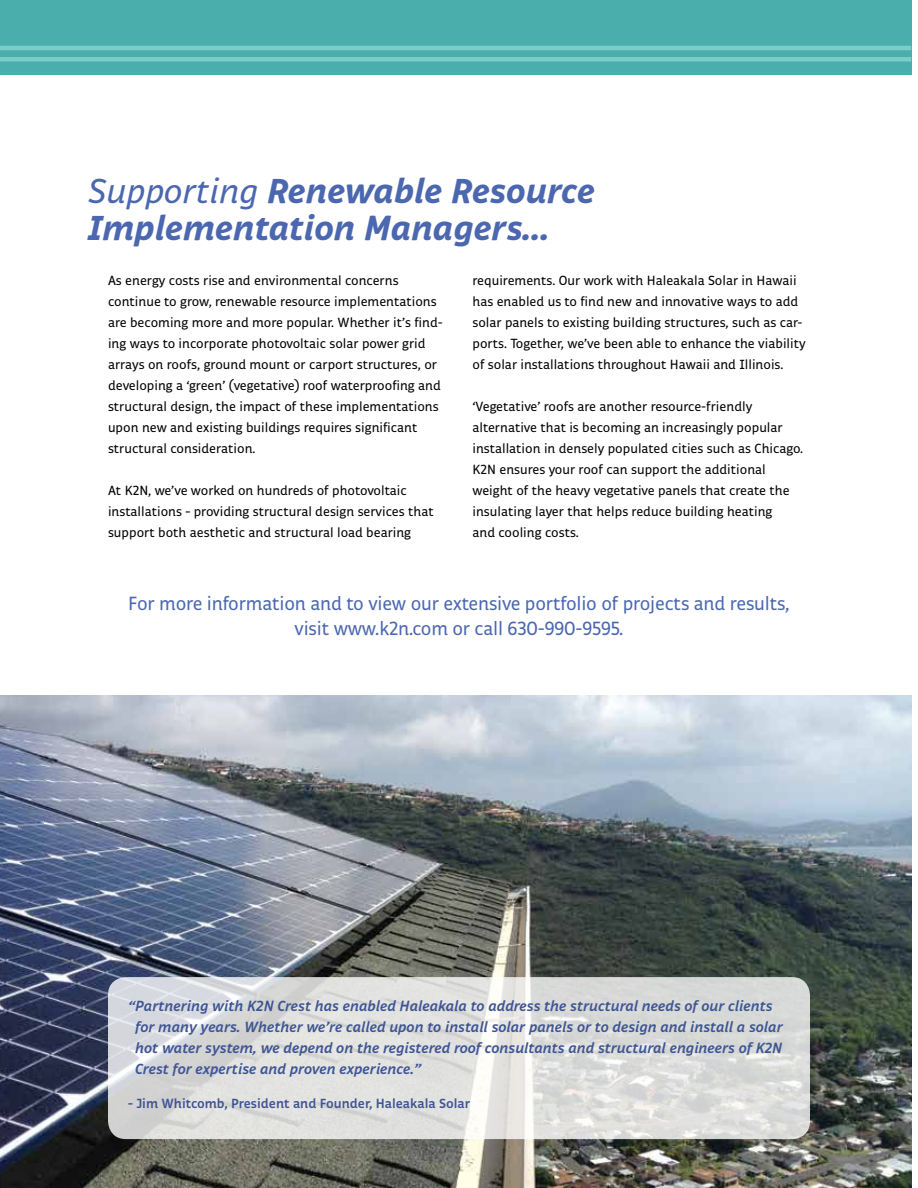
<style>
.page{position:relative;width:918px;height:1188px;background:#fff}
.page>*{position:absolute;margin:0;border:0;box-sizing:border-box;transform-origin:0 0}
.t1{font:italic 800 35.25px/37.5px "Respublika FY";color:#4b67b0}
.t2{font:19.5px/25.5px "Respublika FY";letter-spacing:-.01em;color:#4b67b0;text-align:center}
.t3{font:italic 700 15px/21px "Respublika FY";color:#3e5594}
.t4{font:13.5px/21px "Respublika FY";color:#000}
.t5{font:700 13.5px "Respublika FY";color:#3e5594}
.s1{font-weight:400}
</style>
<div class="page">
<div style="left:0;top:0;width:911px;height:74px;background:#4aafac"></div>
<hr style="left:0;top:46px;width:911px;height:4px;background:#7cccca">
<div style="left:0;top:57px;width:911px;height:5px;background:#7cccca"></div>
<img style="left:0;top:695px;width:911px;height:493px">
<svg style="left:108px;top:977px;width:702px;height:162px;background:#dddedd"></svg>
<h1 class="t1" style="left:88px;top:174px;width:509px"><span class="s1">Supporting</span> Renewable Resource<br>Implementation Managers…</h1>
<p class="t4" style="left:108px;top:270px;width:336px">As energy costs rise and environmental concerns continue to grow, renewable resource implementations are becoming more and more popular. Whether it’s find&shy;ing ways to incorporate photovoltaic solar power grid arrays on roofs, ground mount or carport structures, or developing a ‘green’ (vegetative) roof waterproofing and structural design, the impact of these implementations upon new and existing buildings requires significant structural consideration.</p>
<p class="t4" style="left:108px;top:481px;width:327px">At K2N, we’ve worked on hundreds of photovoltaic installations – providing structural design services that support both aesthetic and structural load bearing</p>
<p class="t4" style="left:472px;top:271px;width:335px">requirements. Our work with Haleakala Solar in Hawaii has enabled us to find new and innovative ways to add solar panels to existing building structures, such as car&shy;ports. Together, we’ve been able to enhance the viability of solar installations throughout Hawaii and Illinois.</p>
<p class="t4" style="left:472px;top:397px;width:332px">‘Vegetative’ roofs are another resource-friendly alternative that is becoming an increasingly popular installation in densely populated cities such as Chicago.<br>K2N ensures your roof can support the additional weight of the heavy vegetative panels that create the insulating layer that helps reduce building heating<br>and cooling costs.</p>
<h2 class="t2" style="left:128px;top:591px;width:663px">For more information and to view our extensive portfolio of projects and results, visit www.k2n.com or call 630-990-9595.</h2>
<p class="t3" style="left:135px;top:996px;width:649px;text-indent:-7px">“Partnering with K2N Crest has enabled Haleakala to address the structural needs of our clients for many years. Whether we’re called upon to install solar panels or to design and install a solar hot water system, we depend on the registered roof consultants and structural engineers of K2N Crest for expertise and proven experience.”</p>
<p class="t5" style="left:128px;top:1096px;width:343px">– Jim Whitcomb, President and Founder, Haleakala Solar</p>
</div>
